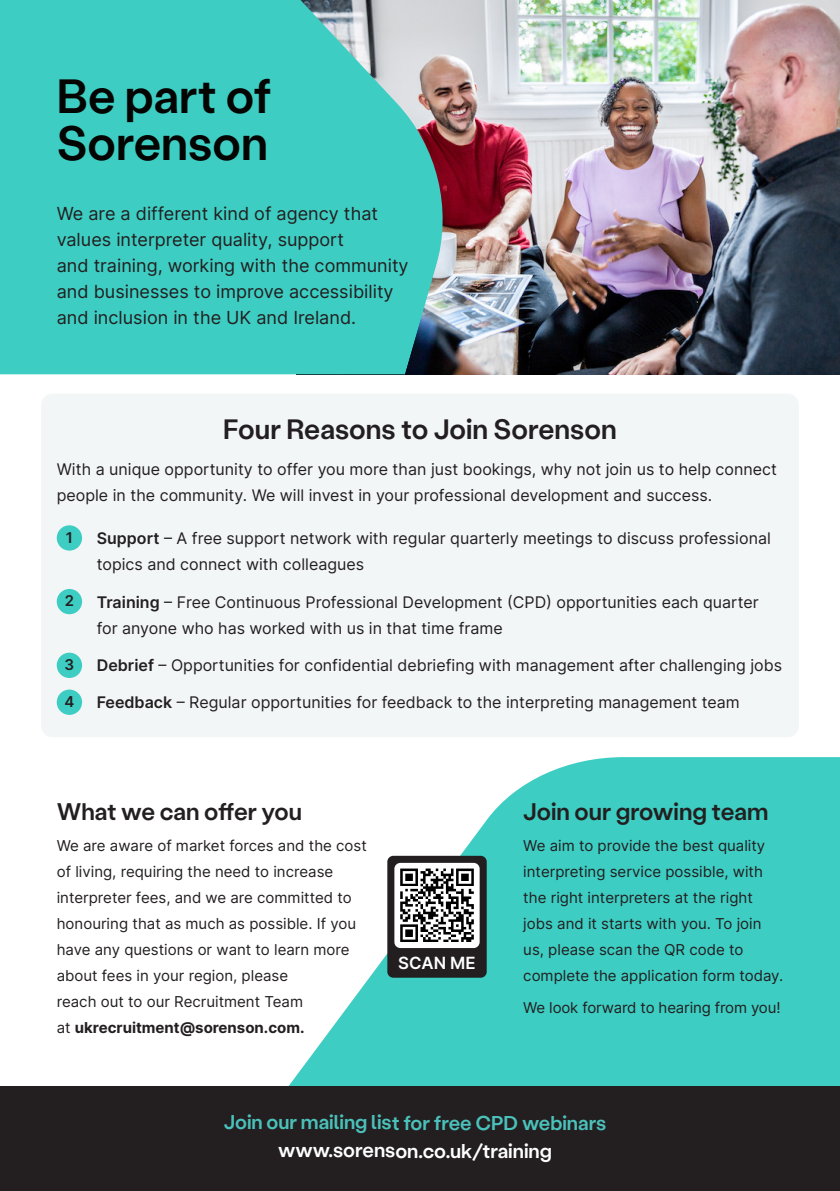
<style>
.page{position:relative;width:840px;height:1191px;background:#fff}
.page>*{position:absolute;margin:0;border:0;box-sizing:border-box;transform-origin:0 0}
.Text{font:500 48px/47.2px "Stabil Grotesk";color:#040503}
.Bullet_points{font:500 28px "Stabil Grotesk";color:#231f20}
.Bullet_points-2{font:500 24px "Stabil Grotesk";color:#231f20}
.t1{font:500 20px "Stabil Grotesk";letter-spacing:-.005em;color:#4ac1ba}
.t2{font:500 20px "Stabil Grotesk";letter-spacing:-.005em;color:#fff}
.Bullet_points-3{font:18px/26px "Inter";color:#231f20}
.t3{font:600 16.8px "Inter";color:#fff}
.Bullet_points-4{font:16px/26px "Inter";color:#231f20}
.Bullet_points-5{font:15px/26px "Inter";color:#231f20}
.t4{font:600 14.8px "Inter";color:#231f20}
.s1{font-weight:600}
.s2{font-weight:700}
</style>
<div class="page">
<img style="left:452px;top:0;width:387px;height:374px">
<svg style="left:0;top:0;width:452px;height:374px;background:#47c7be"></svg>
<svg style="left:288px;top:757px;width:551px;height:329px;fill:#3dcdc2"></svg>
<div style="left:0;top:1086px;width:839px;height:105px;background:#231f20"></div>
<div style="left:387px;top:855px;width:99px;height:122px;background:#231f20;border-radius:6px"></div>
<div style="left:394px;top:863px;width:85px;height:85px;background:#fff;border-radius:6px"></div>
<svg style="left:397px;top:866px;width:79px;height:79px"></svg>
<svg style="left:400px;top:868px;width:73px;height:31px"></svg>
<svg style="left:400px;top:924px;width:18px;height:18px"></svg>
<div style="left:41px;top:393px;width:757px;height:344px;background:#f3f6f7;border-radius:11px"></div>
<div style="left:57px;top:525px;width:25px;height:25px;background:#3dcdc2;border-radius:50%"></div>
<div style="left:57px;top:589px;width:25px;height:25px;background:#3dcdc2;border-radius:50%"></div>
<div style="left:57px;top:652px;width:25px;height:26px;background:#3dcdc2;border-radius:50%"></div>
<div style="left:57px;top:689px;width:25px;height:26px;background:#3dcdc2;border-radius:50%"></div>
<p class="Text" style="left:57px;top:70px;width:216px">Be part of<br>Sorenson</p>
<p class="Bullet_points-3" style="left:57px;top:200px;width:353px">We are a different kind of agency that values interpreter quality, support<br>and training, working with the community and businesses to improve accessibility and inclusion in the UK and Ireland.</p>
<p class="Bullet_points" style="left:223px;top:410px;width:395px">Four Reasons to Join Sorenson</p>
<p class="Bullet_points-4" style="left:57px;top:456px;width:721px">With a unique opportunity to offer you more than just bookings, why not join us to help connect people in the community. We will invest in your professional development and success.</p>
<p class="Bullet_points-4" style="left:97px;top:525px;width:675px"><span class="s1">Support</span> – A free support network with regular quarterly meetings to discuss professional topics and connect with colleagues</p>
<p class="Bullet_points-4" style="left:97px;top:588px;width:663px"><span class="s1">Training</span> – Free Continuous Professional Development (CPD) opportunities each quarter for anyone who has worked with us in that time frame</p>
<p class="Bullet_points-4" style="left:97px;top:651px;width:686px"><span class="s1">Debrief</span> – Opportunities for confidential debriefing with management after challenging jobs</p>
<p class="Bullet_points-4" style="left:97px;top:689px;width:644px"><span class="s1">Feedback</span> – Regular opportunities for feedback to the interpreting management team</p>
<p class="t4" style="left:66px;top:526px;width:9px">1</p>
<p class="t4" style="left:65px;top:590px;width:11px">2</p>
<p class="t4" style="left:64px;top:654px;width:11px">3</p>
<p class="t4" style="left:64px;top:691px;width:11px">4</p>
<p class="Bullet_points-2" style="left:57px;top:794px;width:247px">What we can offer you</p>
<p class="Bullet_points-5" style="left:57px;top:832px;width:311px">We are aware of market forces and the cost of living, requiring the need to increase interpreter fees, and we are committed to honouring that as much as possible. If you have any questions or want to learn more about fees in your region, please<br>reach out to our Recruitment Team<br>at <span class="s2">ukrecruitment@sorenson.com.</span></p>
<p class="t3" style="left:398px;top:950px;width:79px">SCAN ME</p>
<p class="Bullet_points-2" style="left:523px;top:794px;width:247px">Join our growing team</p>
<p class="Bullet_points-5" style="left:523px;top:832px;width:261px">We aim to provide the best quality interpreting service possible, with the right interpreters at the right jobs and it starts with you. To join us, please scan the QR code to complete the application form today.</p>
<p class="Bullet_points-5" style="left:523px;top:994px;width:258px">We look forward to hearing from you!</p>
<p class="t1" style="left:224px;top:1108px;width:384px">Join our mailing list for free CPD webinars</p>
<p class="t2" style="left:278px;top:1137px;width:275px">www.sorenson.co.uk/training</p>
</div>
